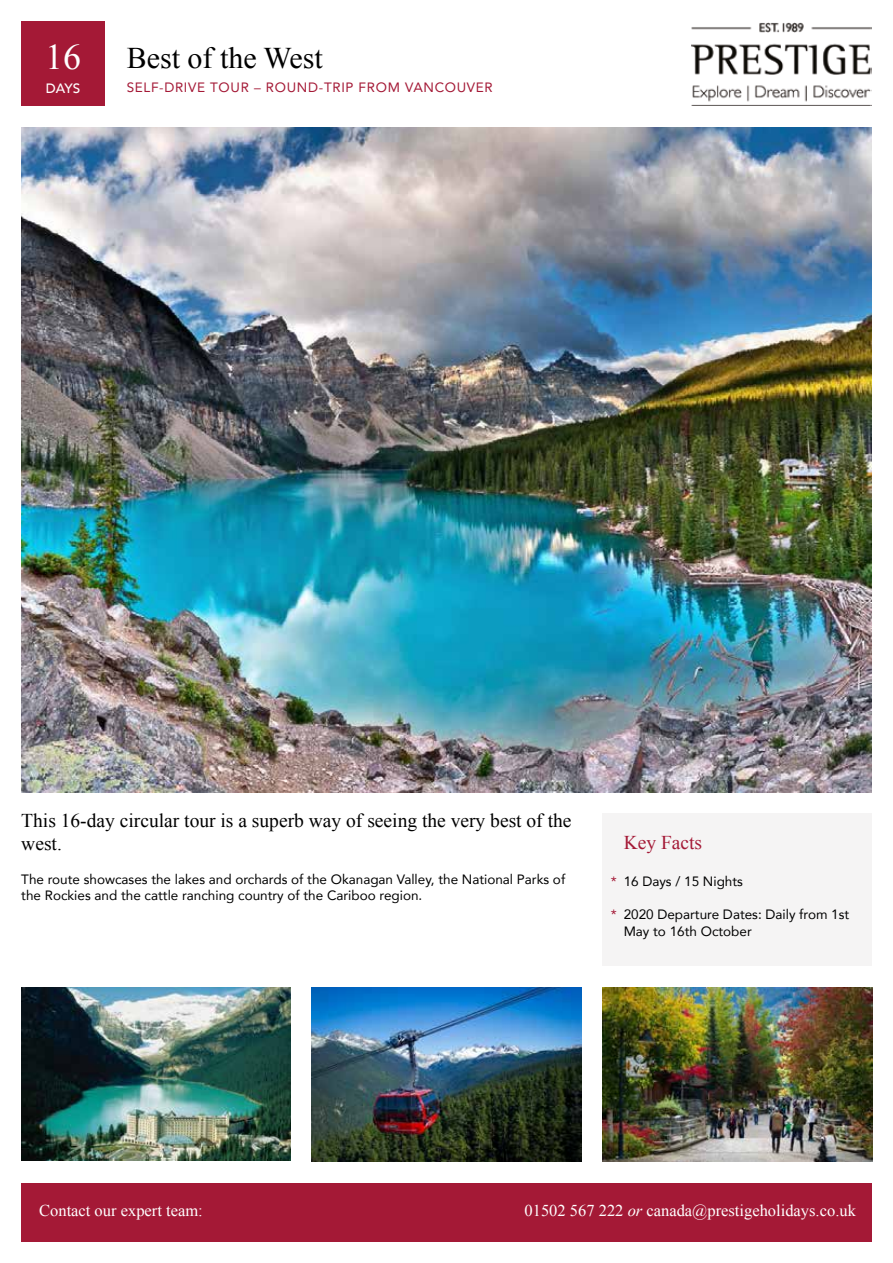
<style>
.page{position:relative;width:893px;height:1263px;background:#fff}
.page>*{position:absolute;margin:0;border:0;box-sizing:border-box;transform-origin:0 0}
.t1{font:36px "Times New Roman";color:#fff}
.t2{font:30px "Times New Roman";color:#000}
.Body_text_large{font:19.5px/23.4px "Times New Roman";color:#000}
.Key_Facts_Heading{font:19.5px "Times New Roman";color:#a41936}
.t3{font:16.5px "Times New Roman";color:#fff}
.Body_Text{font:13.5px/16.2px "Avenir";color:#000}
.t4{font:13.5px "Avenir";letter-spacing:.05em;color:#a41936}
.t5{font:500 13.5px "Avenir";color:#fff}
.s1{color:#a41936}
.s2{font-style:italic}
</style>
<div class="page">
<div style="left:21px;top:1183px;width:851px;height:59px;background:#a41936"></div>
<img style="left:691px;top:22px;width:181px;height:84px">
<div style="left:21px;top:21px;width:84px;height:85px;background:#a41936"></div>
<img style="left:21px;top:127px;width:851px;height:665px">
<img style="left:312px;top:987px;width:269px;height:175px">
<img style="left:21px;top:987px;width:270px;height:173px">
<div style="left:602px;top:814px;width:270px;height:152px;background:#f5f4f4"></div>
<img style="left:602px;top:987px;width:270px;height:175px">
<h1 class="t1" style="left:45px;top:33px;width:37px">16</h1>
<p class="t5" style="left:46px;top:76px;width:36px">DAYS</p>
<h2 class="t2" style="left:127px;top:37px;width:198px">Best of the West</h2>
<p class="t4" style="left:127px;top:77px;width:368px">SELF-DRIVE TOUR – ROUND-TRIP FROM VANCOUVER</p>
<p class="Body_text_large" style="left:21px;top:808px;width:552px">This 16-day circular tour is a superb way of seeing the very best of the west.</p>
<p class="Body_Text" style="left:21px;top:870px;width:545px">The route showcases the lakes and orchards of the Okanagan Valley, the National Parks of the Rockies and the cattle ranching country of the Cariboo region.</p>
<p class="Key_Facts_Heading" style="left:624px;top:829px;width:80px">Key Facts</p>
<p class="Body_Text" style="left:611px;top:873px;width:134px"><span class="s1">*</span> 16 Days / 15 Nights</p>
<p class="Body_Text" style="left:624px;top:906px;width:227px;text-indent:-13px"><span class="s1">*</span> 2020 Departure Dates: Daily from 1st<br>May to 16th October</p>
<p class="t3" style="left:39px;top:1200px;width:165px">Contact our expert team:</p>
<p class="t3" style="left:525px;top:1200px;width:333px">01502 567 222 <span class="s2">or</span> canada@prestigeholidays.co.uk</p>
</div>
